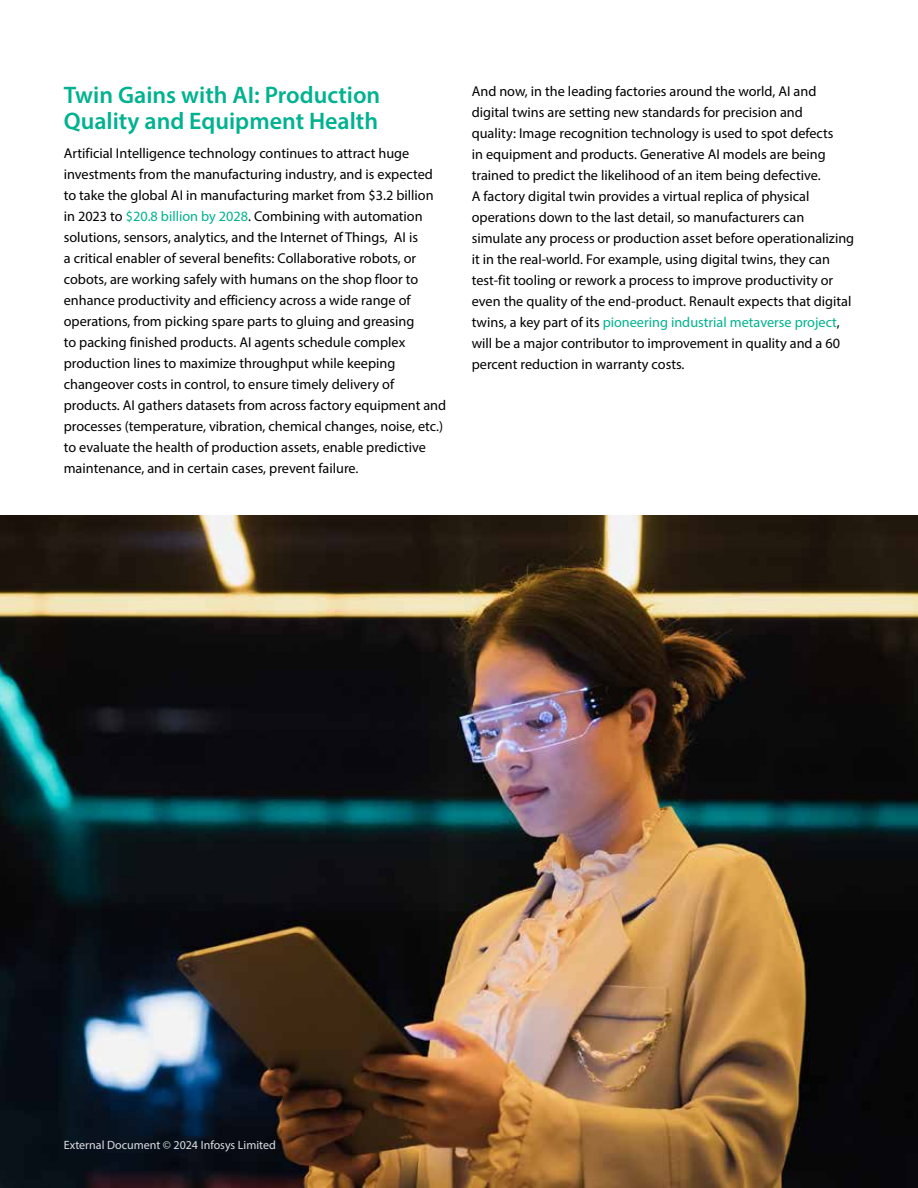
<style>
.page{position:relative;width:918px;height:1188px;background:#fff}
.page>*{position:absolute;margin:0;border:0;box-sizing:border-box;transform-origin:0 0}
.t1{font:600 24px/25.5px "Myriad Pro";color:#00b28f}
.t2{font:14.25px/21px "Myriad Pro";color:#000}
.t3{font:12px "Myriad Pro";color:#dedfe0}
.s1{color:#00b28f}
</style>
<div class="page">
<img style="left:0;top:516px;width:918px;height:672px">
<h1 class="t1" style="left:64px;top:82px;width:318px">Twin Gains with AI: Production<br>Quality and Equipment Health</h1>
<p class="t2" style="left:64px;top:143px;width:384px">Artificial Intelligence technology continues to attract huge investments from the manufacturing industry, and is expected to take the global AI in manufacturing market from $3.2 billion in 2023 to <span class="s1">$20.8 billion by 2028</span>. Combining with automation solutions, sensors, analytics, and the Internet of Things, AI is<br>a critical enabler of several benefits: Collaborative robots, or cobots, are working safely with humans on the shop floor to enhance productivity and efficiency across a wide range of operations, from picking spare parts to gluing and greasing<br>to packing finished products. AI agents schedule complex production lines to maximize throughput while keeping changeover costs in control, to ensure timely delivery of products. AI gathers datasets from across factory equipment and processes (temperature, vibration, chemical changes, noise, etc.) to evaluate the health of production assets, enable predictive maintenance, and in certain cases, prevent failure.</p>
<p class="t2" style="left:472px;top:80px;width:384px">And now, in the leading factories around the world, AI and digital twins are setting new standards for precision and<br>quality: Image recognition technology is used to spot defects<br>in equipment and products. Generative AI models are being trained to predict the likelihood of an item being defective.<br>A factory digital twin provides a virtual replica of physical operations down to the last detail, so manufacturers can simulate any process or production asset before operationalizing it in the real-world. For example, using digital twins, they can test-fit tooling or rework a process to improve productivity or even the quality of the end-product. Renault expects that digital twins, a key part of its <span class="s1">pioneering industrial metaverse project</span>, will be a major contributor to improvement in quality and a 60 percent reduction in warranty costs.</p>
<p class="t3" style="left:64px;top:1138px;width:214px">External Document © 2024 Infosys Limited</p>
</div>
